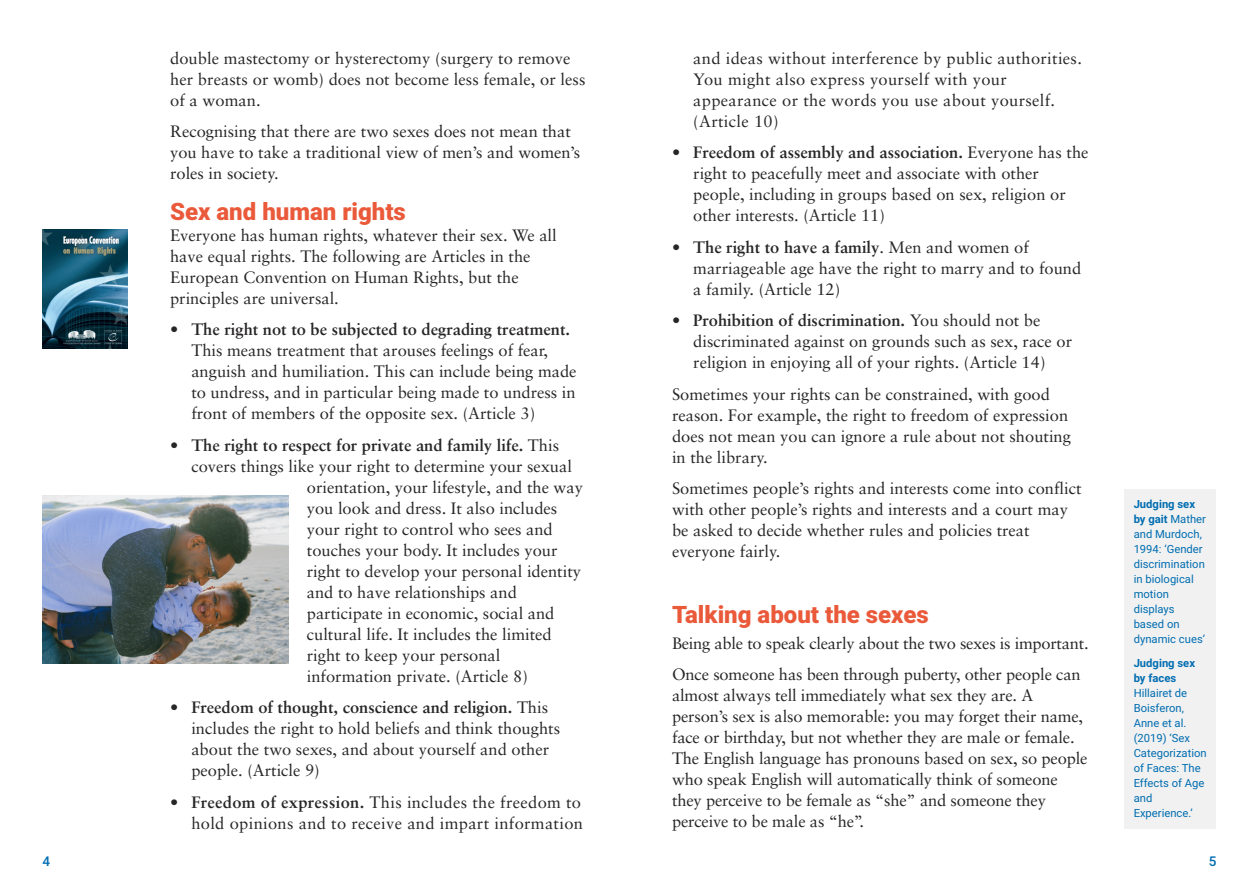
<style>
.page{position:relative;width:1259px;height:893px;background:#fff}
.page>*{position:absolute;margin:0;border:0;box-sizing:border-box;transform-origin:0 0}
.t1{font:900 24px "Roboto";color:#ea5a3a}
.t2{font:16.5px/21px "Sabon";color:#272526}
.t3{font:16.5px/21px "Sabon";letter-spacing:.02em;color:#272526}
.t4{font:700 16.5px "Sabon";color:#272526}
.t5{font:500 13.5px "Roboto";color:#006db1}
.t6{font:11.25px/15px "Roboto";color:#006db1}
.t7{font:700 11.25px/15px "Roboto";color:#006db1}
.s1{font-weight:700}
.s2{font-weight:400}
</style>
<div class="page">
<img style="left:43px;top:229px;width:85px;height:119px">
<div style="left:1124px;top:489px;width:92px;height:339px;background:#f1f1f1"></div>
<img style="left:43px;top:496px;width:246px;height:167px">
<p class="t2" style="left:170px;top:49px;width:417px">double mastectomy or hysterectomy (surgery to remove her breasts or womb) does not become less female, or less of a woman.</p>
<p class="t2" style="left:170px;top:122px;width:412px">Recognising that there are two sexes does not mean that you have to take a traditional view of men’s and women’s roles in society.</p>
<h1 class="t1" style="left:170px;top:197px;width:237px">Sex and human rights</h1>
<p class="t2" style="left:170px;top:226px;width:388px">Everyone has human rights, whatever their sex. We all have equal rights. The following are Articles in the European Convention on Human Rights, but the principles are universal.</p>
<p class="t2" style="left:191px;top:320px;width:387px;text-indent:-21px">• <span class="s1">The right not to be subjected to degrading treatment.<br></span>This means treatment that arouses feelings of fear, anguish and humiliation. This can include being made to undress, and in particular being made to undress in front of members of the opposite sex. (Article 3)</p>
<p class="t4" style="left:170px;top:438px;width:390px"><span class="s2">•</span> The right to respect for private and family life. <span class="s2">This</span></p>
<p class="t2" style="left:191px;top:457px;width:382px">covers things like your right to determine your sexual</p>
<p class="t2" style="left:307px;top:478px;width:277px">orientation, your lifestyle, and the way</p>
<p class="t2" style="left:307px;top:499px;width:252px">you look and dress. It also includes</p>
<p class="t2" style="left:307px;top:520px;width:247px">your right to control who sees and</p>
<p class="t2" style="left:307px;top:541px;width:252px">touches your body. It includes your</p>
<p class="t2" style="left:307px;top:562px;width:276px">right to develop your personal identity</p>
<p class="t2" style="left:307px;top:583px;width:211px">and to have relationships and</p>
<p class="t2" style="left:307px;top:604px;width:249px">participate in economic, social and</p>
<p class="t2" style="left:307px;top:625px;width:246px">cultural life. It includes the limited</p>
<p class="t2" style="left:307px;top:646px;width:195px">right to keep your personal</p>
<p class="t2" style="left:307px;top:667px;width:222px">information private. (Article 8)</p>
<p class="t2" style="left:191px;top:698px;width:370px;text-indent:-21px">• <span class="s1">Freedom of thought, conscience and religion.</span> This includes the right to hold beliefs and think thoughts about the two sexes, and about yourself and other people. (Article 9)</p>
<p class="t3" style="left:170px;top:793px;width:414px;text-align:right">• <span class="s1">Freedom of expression.</span> This includes the freedom to hold opinions and to receive and impart information</p>
<p class="t3" style="left:693px;top:49px;width:390px">and ideas without interference by public authorities.<br>You might also express yourself with your appearance or the words you use about yourself. (Article 10)</p>
<p class="t2" style="left:693px;top:143px;width:397px;text-indent:-21px">• <span class="s1">Freedom of assembly and association.</span> Everyone has the right to peacefully meet and associate with other people, including in groups based on sex, religion or other interests. (Article 11)</p>
<p class="t2" style="left:693px;top:238px;width:389px;text-indent:-21px">• <span class="s1">The right to have a family</span>. Men and women of marriageable age have the right to marry and to found a family. (Article 12)</p>
<p class="t2" style="left:693px;top:311px;width:380px;text-indent:-21px">• <span class="s1">Prohibition of discrimination.</span> You should not be discriminated against on grounds such as sex, race or religion in enjoying all of your rights. (Article 14)</p>
<p class="t2" style="left:672px;top:385px;width:400px">Sometimes your rights can be constrained, with good reason. For example, the right to freedom of expression does not mean you can ignore a rule about not shouting in the library.</p>
<p class="t2" style="left:672px;top:479px;width:411px">Sometimes people’s rights and interests come into conflict with other people’s rights and interests and a court may be asked to decide whether rules and policies treat everyone fairly.</p>
<h1 class="t1" style="left:672px;top:601px;width:258px">Talking about the sexes</h1>
<p class="t2" style="left:672px;top:628px;width:418px;line-height:31.5px">Being able to speak clearly about the two sexes is important.<br>Once someone has been through puberty, other people can</p>
<p class="t2" style="left:672px;top:686px;width:417px">almost always tell immediately what sex they are. A person’s sex is also memorable: you may forget their name, face or birthday, but not whether they are male or female.<br>The English language has pronouns based on sex, so people who speak English will automatically think of someone they perceive to be female as “she” and someone they perceive to be male as “he”.</p>
<p class="t6" style="left:1133px;top:497px;width:74px"><span class="s1">Judging sex by gait</span> Mather and Murdoch,<br>1994: ‘Gender discrimination in biological motion displays based on dynamic cues’</p>
<p class="t7" style="left:1133px;top:655px;width:63px">Judging sex by faces</p>
<p class="t6" style="left:1133px;top:685px;width:75px">Hillairet de<br>Boisferon,<br>Anne et al. (2019) ‘Sex<br>Categorization of Faces: The<br>Effects of Age and<br>Experience.’</p>
<p class="t5" style="left:43px;top:854px;width:9px">4</p>
<p class="t5" style="left:1208px;top:854px;width:9px">5</p>
</div>
